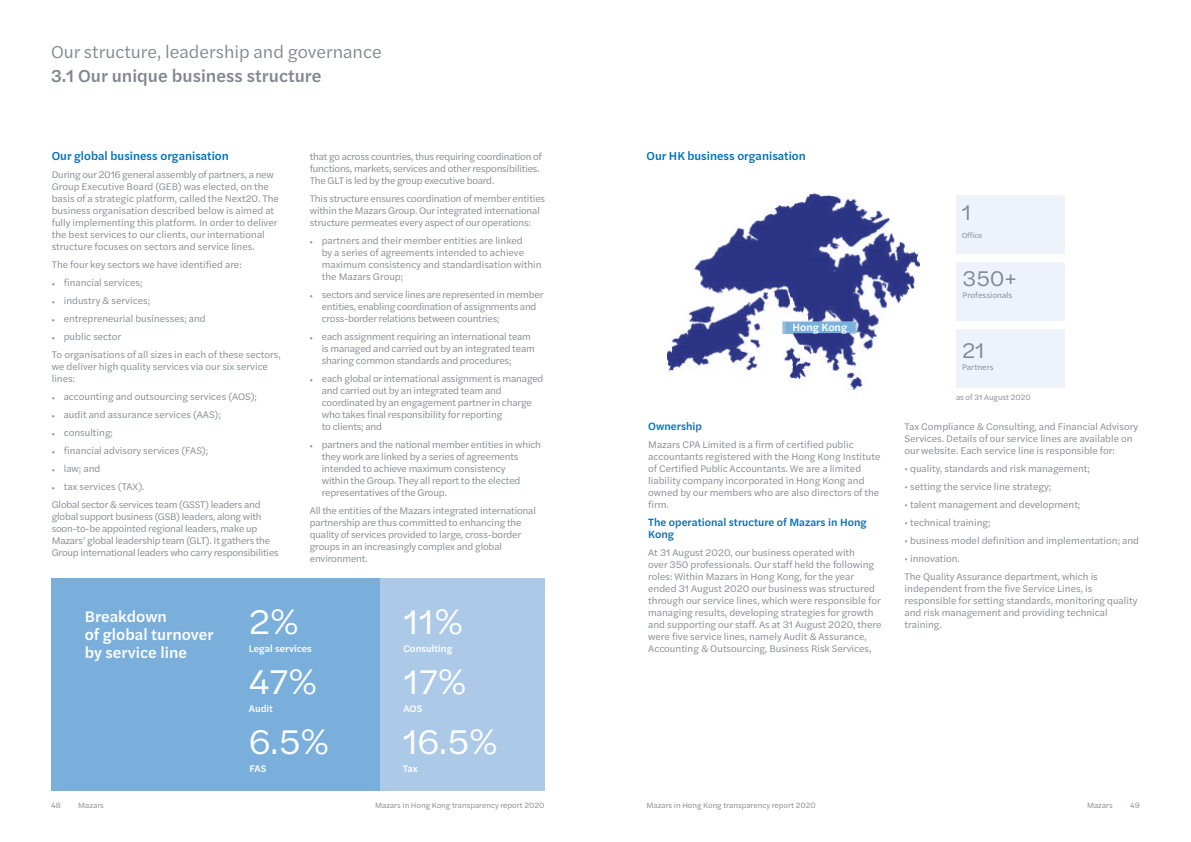
<style>
.page{position:relative;width:1191px;height:842px;background:#fff}
.page>*{position:absolute;margin:0;border:0;box-sizing:border-box;transform-origin:0 0}
.t1{font:36px "Halyard Text";color:#fff}
.t2{font:22.3px "Halyard Text";color:#818890}
.t3{font:22.3px "Halyard Text";color:#81898f}
.t4{font:18px "Halyard Text";color:#81898f}
.t5{font:500 18px "Halyard Text";color:#81898f}
.t6{font:500 16px/18px "Halyard Text";color:#fff}
.t7{font:500 12px "Halyard Text";color:#0070b9}
.t8{font:500 11px/12px "Halyard Text";color:#0070b9}
.t9{font:500 11px "Halyard Text";color:#fff}
.t10{font:10px/12px "Halyard Text";letter-spacing:-.015em;color:#81898f}
.t11{font:10px/12px "Halyard Text";color:#818990}
.t12{font:500 10px "Halyard Text";color:#fff}
.t13{font:8.4px "Halyard Text";color:#818890}
.t14{font:8.4px "Halyard Text";color:#81898f}
.t15{font:8px "Halyard Text";color:#81898f}
.t16{font:7.7px "Halyard Text";color:#818890}
.s1{font-family:"Minion Pro";font-size:8px}
</style>
<div class="page">
<div style="left:956px;top:329px;width:108px;height:58px;background:#eef2fa"></div>
<div style="left:956px;top:195px;width:108px;height:58px;background:#eef2fa"></div>
<div style="left:957px;top:262px;width:108px;height:58px;background:#eef2fa"></div>
<div style="left:51px;top:578px;width:493px;height:213px;background:#79afda"></div>
<div style="left:380px;top:578px;width:164px;height:213px;background:#accae7"></div>
<img style="left:668px;top:193px;width:251px;height:198px">
<h3 class="t4" style="left:51px;top:39px;width:332px">Our structure, leadership and governance</h3>
<h3 class="t5" style="left:51px;top:63px;width:272px">3.1 Our unique business structure</h3>
<p class="t7" style="left:52px;top:147px;width:179px">Our global business organisation</p>
<p class="t10" style="left:52px;top:168px;width:229px">During our 2016 general assembly of partners, a new Group Executive Board (GEB) was elected, on the basis of a strategic platform, called the Next20. The business organisation described below is aimed at fully implementing this platform. In order to deliver the best services to our clients, our international structure focuses on sectors and service lines.</p>
<p class="t10" style="left:52px;top:258px;width:191px">The four key sectors we have identified are:</p>
<p class="t10" style="left:52px;top:276px;width:92px"><span class="s1">•</span> financial services;</p>
<p class="t10" style="left:52px;top:294px;width:100px"><span class="s1">•</span> industry &amp; services;</p>
<p class="t10" style="left:52px;top:312px;width:156px"><span class="s1">•</span> entrepreneurial businesses; and</p>
<p class="t10" style="left:52px;top:327px;width:230px;line-height:18px"><span class="s1">•</span> public sector<br>To organisations of all sizes in each of these sectors,</p>
<p class="t10" style="left:52px;top:360px;width:218px">we deliver high quality services via our six service lines:</p>
<p class="t10" style="left:52px;top:390px;width:207px"><span class="s1">•</span> accounting and outsourcing services (AOS);</p>
<p class="t10" style="left:52px;top:408px;width:170px"><span class="s1">•</span> audit and assurance services (AAS);</p>
<p class="t10" style="left:52px;top:426px;width:63px"><span class="s1">•</span> consulting;</p>
<p class="t10" style="left:52px;top:444px;width:158px"><span class="s1">•</span> financial advisory services (FAS);</p>
<p class="t10" style="left:52px;top:462px;width:50px"><span class="s1">•</span> law; and</p>
<p class="t10" style="left:52px;top:477px;width:210px;line-height:18px"><span class="s1">•</span> tax services (TAX).<br>Global sector &amp; services team (GSST) leaders and</p>
<p class="t10" style="left:52px;top:510px;width:228px">global support business (GSB) leaders, along with soon-to-be appointed regional leaders, make up Mazars’ global leadership team (GLT). It gathers the Group international leaders who carry responsibilities</p>
<p class="t10" style="left:310px;top:150px;width:234px">that go across countries, thus requiring coordination of functions, markets, services and other responsibilities.<br>The GLT is led by the group executive board.</p>
<p class="t10" style="left:310px;top:192px;width:237px">This structure ensures coordination of member entities within the Mazars Group. Our integrated international structure permeates every aspect of our operations:</p>
<p class="t10" style="left:322px;top:234px;width:221px;text-indent:-12px"><span class="s1">•</span> partners and their member entities are linked<br>by a series of agreements intended to achieve maximum consistency and standardisation within the Mazars Group;</p>
<p class="t10" style="left:322px;top:288px;width:223px;text-indent:-12px"><span class="s1">•</span> sectors and service lines are represented in member entities, enabling coordination of assignments and cross-border relations between countries;</p>
<p class="t10" style="left:322px;top:330px;width:214px;text-indent:-12px"><span class="s1">•</span> each assignment requiring an international team is managed and carried out by an integrated team sharing common standards and procedures;</p>
<p class="t10" style="left:322px;top:372px;width:223px;text-indent:-12px"><span class="s1">•</span> each global or international assignment is managed and carried out by an integrated team and coordinated by an engagement partner in charge who takes final responsibility for reporting<br>to clients; and</p>
<p class="t10" style="left:322px;top:438px;width:221px;text-indent:-12px"><span class="s1">•</span> partners and the national member entities in which they work are linked by a series of agreements intended to achieve maximum consistency<br>within the Group. They all report to the elected representatives of the Group.</p>
<p class="t10" style="left:310px;top:504px;width:228px">All the entities of the Mazars integrated international partnership are thus committed to enhancing the quality of services provided to large, cross-border groups in an increasingly complex and global environment.</p>
<h3 class="t6" style="left:85px;top:607px;width:130px">Breakdown<br>of global turnover by service line</h3>
<h1 class="t1" style="left:249px;top:596px;width:52px">2%</h1>
<p class="t12" style="left:249px;top:641px;width:64px">Legal services</p>
<h1 class="t1" style="left:249px;top:656px;width:70px">47%</h1>
<p class="t12" style="left:249px;top:701px;width:26px">Audit</p>
<h1 class="t1" style="left:249px;top:716px;width:81px">6.5%</h1>
<p class="t12" style="left:249px;top:761px;width:18px">FAS</p>
<h1 class="t1" style="left:403px;top:596px;width:61px">11%</h1>
<p class="t12" style="left:403px;top:641px;width:50px">Consulting</p>
<h1 class="t1" style="left:403px;top:656px;width:65px">17%</h1>
<p class="t12" style="left:403px;top:701px;width:20px">AOS</p>
<h1 class="t1" style="left:403px;top:716px;width:97px">16.5%</h1>
<p class="t12" style="left:403px;top:761px;width:17px">Tax</p>
<p class="t7" style="left:646px;top:147px;width:161px">Our HK business organisation</p>
<p class="t9" style="left:792px;top:319px;width:56px">Hong Kong</p>
<p class="t8" style="left:648px;top:420px;width:55px">Ownership</p>
<p class="t11" style="left:648px;top:438px;width:234px">Mazars CPA Limited is a firm of certified public accountants registered with the Hong Kong Institute of Certified Public Accountants. We are a limited liability company incorporated in Hong Kong and owned by our members who are also directors of the firm.</p>
<p class="t8" style="left:648px;top:516px;width:220px">The operational structure of Mazars in Hong<br>Kong</p>
<p class="t11" style="left:648px;top:546px;width:235px">At 31 August 2020, our business operated with<br>over 350 professionals. Our staff held the following roles: Within Mazars in Hong Kong, for the year ended 31 August 2020 our business was structured through our service lines, which were responsible for managing results, developing strategies for growth and supporting our staff. As at 31 August 2020, there were five service lines, namely Audit &amp; Assurance, Accounting &amp; Outsourcing, Business Risk Services,</p>
<h2 class="t2" style="left:961px;top:196px;width:11px">1</h2>
<p class="t16" style="left:961px;top:230px;width:22px">Office</p>
<h2 class="t2" style="left:962px;top:262px;width:56px">350+</h2>
<p class="t13" style="left:962px;top:289px;width:51px">Professionals</p>
<h2 class="t3" style="left:962px;top:334px;width:24px">21</h2>
<p class="t14" style="left:962px;top:361px;width:33px">Partners</p>
<p class="t15" style="left:956px;top:392px;width:76px">as of 31 August 2020</p>
<p class="t11" style="left:904px;top:420px;width:235px">Tax Compliance &amp; Consulting, and Financial Advisory<br>Services. Details of our service lines are available on our website. Each service line is responsible for:</p>
<p class="t11" style="left:904px;top:462px;width:187px">• quality, standards and risk management;</p>
<p class="t11" style="left:904px;top:480px;width:148px">• setting the service line strategy;</p>
<p class="t11" style="left:904px;top:498px;width:177px">• talent management and development;</p>
<p class="t11" style="left:904px;top:516px;width:87px">• technical training;</p>
<p class="t11" style="left:904px;top:534px;width:236px">• business model definition and implementation; and</p>
<p class="t11" style="left:904px;top:549px;width:195px;line-height:18px">• innovation.<br>The Quality Assurance department, which is</p>
<p class="t11" style="left:904px;top:582px;width:234px">independent from the five Service Lines, is responsible for setting standards, monitoring quality and risk management and providing technical training.</p>
<p class="t15" style="left:375px;top:800px;width:171px">Mazars in Hong Kong transparency report 2020</p>
<p class="t15" style="left:646px;top:800px;width:171px">Mazars in Hong Kong transparency report 2020</p>
<p class="t15" style="left:51px;top:800px;width:11px">48</p>
<p class="t15" style="left:78px;top:800px;width:27px">Mazars</p>
<p class="t15" style="left:1087px;top:800px;width:27px">Mazars</p>
<p class="t15" style="left:1130px;top:800px;width:11px">49</p>
</div>
